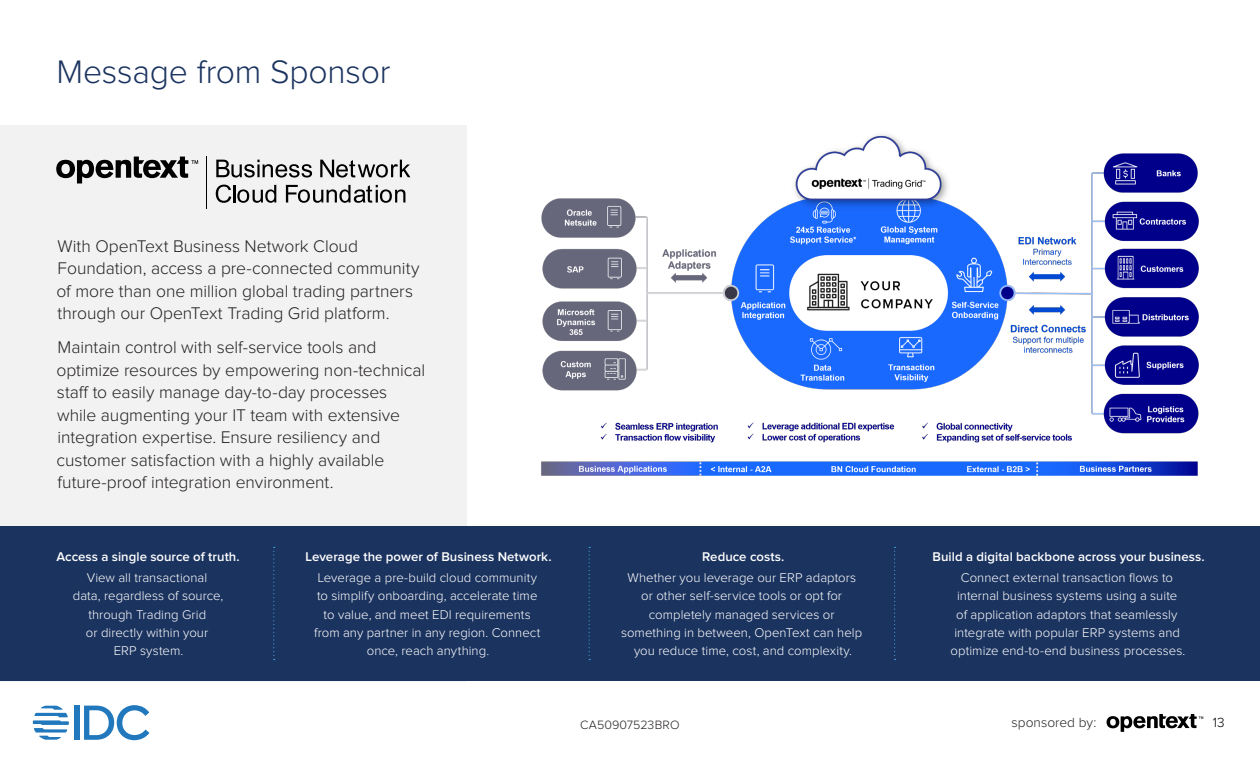
<style>
.page{position:relative;width:1260px;height:765px;background:#fff}
.page>*{position:absolute;margin:0;border:0;box-sizing:border-box;transform-origin:0 0}
.t1{font:300 33.75px "Proxima Nova";letter-spacing:-.005em;color:#1b335f}
.t2{font:300 17.5px/22.5px "Proxima Nova";letter-spacing:-.005em;color:#242021}
.t3{font:300 13.75px "Proxima Nova";color:#242021}
.t4{font:300 13.75px "Proxima Nova";color:#000}
.t5{font:300 13.12px/18.1px "Proxima Nova";letter-spacing:.005em;color:#fff;text-align:center}
.t6{font:600 13.12px/21px "Proxima Nova";letter-spacing:.005em;color:#fff;text-align:center}
.t7{font:300 12.5px "Proxima Nova";letter-spacing:.005em;color:#242021}
.s1{font-weight:300}
.s2{font-weight:600}
</style>
<div class="page">
<svg style="left:1107px;top:714px;width:96px;height:18px"></svg>
<div style="left:74px;top:706px;width:6px;height:34px;background:#2178bd"></div>
<svg style="left:84px;top:705px;width:65px;height:35px"></svg>
<svg style="left:33px;top:706px;width:36px;height:34px"></svg>
<div style="left:0;top:125px;width:466px;height:556px;background:#f2f2f2"></div>
<hr style="left:206px;top:156px;width:1px;height:53px;background:#000">
<svg style="left:216px;top:160px;width:96px;height:18px"></svg>
<svg style="left:320px;top:160px;width:90px;height:18px"></svg>
<svg style="left:216px;top:185px;width:60px;height:18px"></svg>
<svg style="left:286px;top:185px;width:119px;height:18px"></svg>
<svg style="left:56px;top:157px;width:142px;height:26px"></svg>
<img style="left:541px;top:134px;width:658px;height:342px">
<div style="left:0;top:526px;width:1260px;height:155px;background:#1b335f"></div>
<svg style="left:273px;top:547px;width:2px;height:113px"></svg>
<svg style="left:589px;top:547px;width:1px;height:113px"></svg>
<svg style="left:894px;top:547px;width:2px;height:113px"></svg>
<h2 class="t1" style="left:56px;top:56px;width:336px">Message from Sponsor</h2>
<p class="t2" style="left:56px;top:235px;width:365px">With OpenText Business Network Cloud Foundation, access a pre-connected community of more than one million global trading partners through our OpenText Trading Grid platform.</p>
<p class="t2" style="left:56px;top:337px;width:370px">Maintain control with self-service tools and optimize resources by empowering non-technical staff to easily manage day-to-day processes while augmenting your IT team with extensive integration expertise. Ensure resiliency and customer satisfaction with a highly available future-proof integration environment.</p>
<p class="t6" style="left:57px;top:547px;width:185px">Access a single source of truth.<br><span class="s1">View all transactional</span></p>
<p class="t5" style="left:73px;top:588px;width:152px">data, regardless of source, through Trading Grid<br>or directly within your<br>ERP system.</p>
<p class="t6" style="left:306px;top:547px;width:247px">Leverage the power of Business Network.<br><span class="s1">Leverage a pre-build cloud community</span></p>
<p class="t5" style="left:314px;top:588px;width:228px">to simplify onboarding, accelerate time to value, and meet EDI requirements from any partner in any region. Connect once, reach anything.</p>
<p class="t5" style="left:628px;top:547px;width:230px;line-height:21px"><span class="s2">Reduce costs.<br></span>Whether you leverage our ERP adaptors</p>
<p class="t5" style="left:621px;top:588px;width:243px">or other self-service tools or opt for completely managed services or something in between, OpenText can help you reduce time, cost, and complexity.</p>
<p class="t6" style="left:933px;top:547px;width:274px">Build a digital backbone across your business.<br><span class="s1">Connect external transaction flows to</span></p>
<p class="t5" style="left:951px;top:588px;width:236px">internal business systems using a suite<br>of application adaptors that seamlessly integrate with popular ERP systems and optimize end-to-end business processes.</p>
<p class="t7" style="left:580px;top:719px;width:101px">CA50907523BRO</p>
<p class="t3" style="left:1012px;top:716px;width:86px">sponsored by:</p>
<p class="t4" style="left:1213px;top:717px;width:13px">13</p>
</div>
